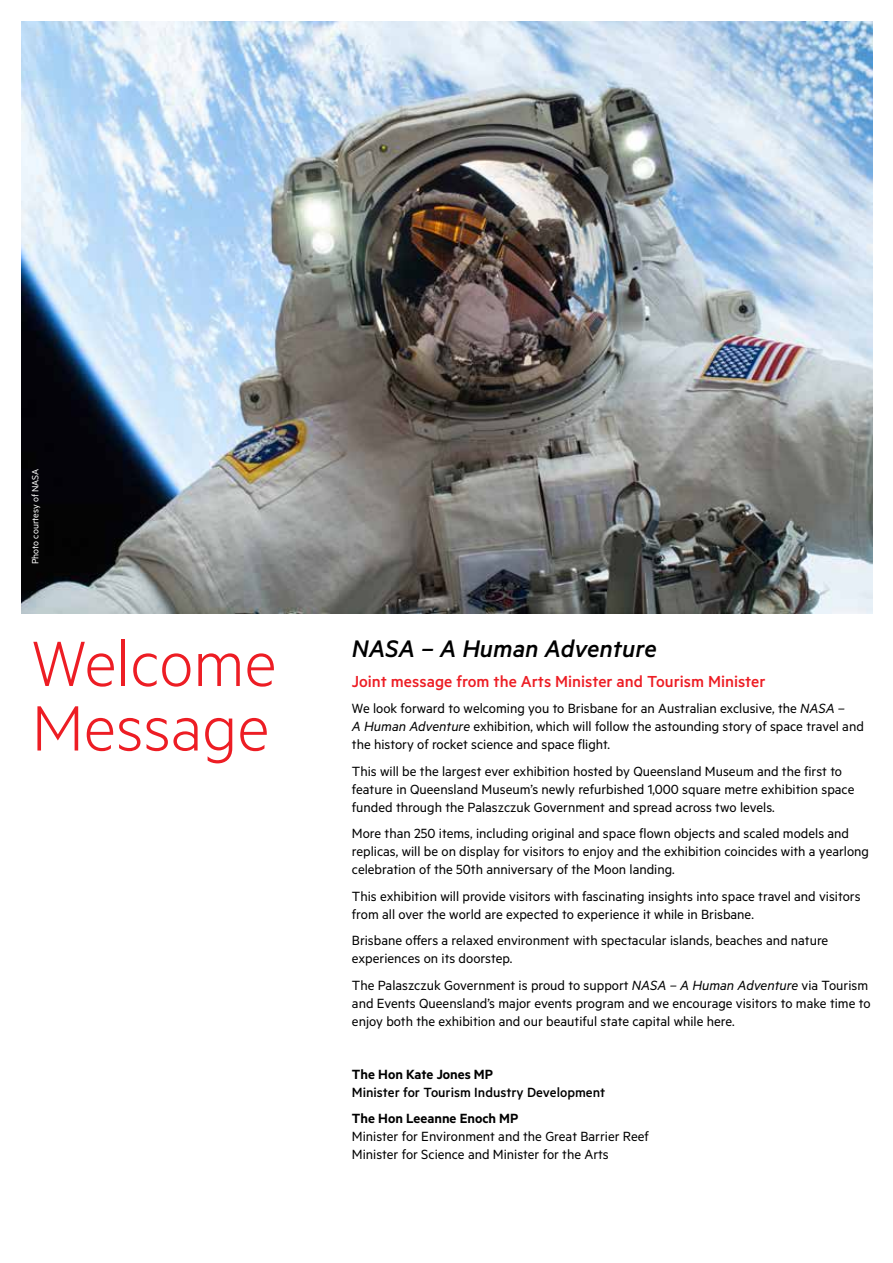
<style>
.page{position:relative;width:893px;height:1263px;background:#fff}
.page>*{position:absolute;margin:0;border:0;box-sizing:border-box;transform-origin:0 0}
.t1{font:300 72px/64.5px "Metric";color:#ed1d24}
.t2{font:italic 500 27px "Metric";color:#000}
.t3{font:500 18px "Metric";color:#ed1d24}
.t4{font:15px/18px "Metric";color:#000}
.t5{font:600 15px "Metric";color:#000}
.t6{font:500 15px "Metric";color:#000}
.t7{font:10.35px "Metric";color:#fff}
.s1{font-style:italic}
</style>
<div class="page">
<img style="left:21px;top:21px;width:851px;height:592px">
<p class="t7" style="left:29px;top:564px;width:97px;rotate:-90deg">Photo courtesy of NASA</p>
<h1 class="t1" style="left:32px;top:628px;width:246px">Welcome<br>Message</h1>
<h2 class="t2" style="left:352px;top:633px;width:306px">NASA – A Human Adventure</h2>
<p class="t3" style="left:352px;top:671px;width:415px">Joint message from the Arts Minister and Tourism Minister</p>
<p class="t4" style="left:352px;top:699px;width:513px">We look forward to welcoming you to Brisbane for an Australian exclusive, the <span class="s1">NASA –<br>A Human Adventure</span> exhibition, which will follow the astounding story of space travel and the history of rocket science and space flight.</p>
<p class="t4" style="left:352px;top:762px;width:504px">This will be the largest ever exhibition hosted by Queensland Museum and the first to feature in Queensland Museum’s newly refurbished 1,000 square metre exhibition space funded through the Palaszczuk Government and spread across two levels.</p>
<p class="t4" style="left:352px;top:824px;width:519px">More than 250 items, including original and space flown objects and scaled models and replicas, will be on display for visitors to enjoy and the exhibition coincides with a yearlong celebration of the 50th anniversary of the Moon landing.</p>
<p class="t4" style="left:352px;top:887px;width:510px">This exhibition will provide visitors with fascinating insights into space travel and visitors from all over the world are expected to experience it while in Brisbane.</p>
<p class="t4" style="left:352px;top:931px;width:478px">Brisbane offers a relaxed environment with spectacular islands, beaches and nature experiences on its doorstep.</p>
<p class="t4" style="left:352px;top:976px;width:520px">The Palaszczuk Government is proud to support <span class="s1">NASA – A Human Adventure</span> via Tourism and Events Queensland’s major events program and we encourage visitors to make time to enjoy both the exhibition and our beautiful state capital while here.</p>
<p class="t5" style="left:352px;top:1065px;width:143px">The Hon Kate Jones MP</p>
<p class="t6" style="left:352px;top:1083px;width:255px">Minister for Tourism Industry Development</p>
<p class="t5" style="left:352px;top:1110px;width:168px">The Hon Leeanne Enoch MP</p>
<p class="t4" style="left:352px;top:1127px;width:298px">Minister for Environment and the Great Barrier Reef<br>Minister for Science and Minister for the Arts</p>
</div>
